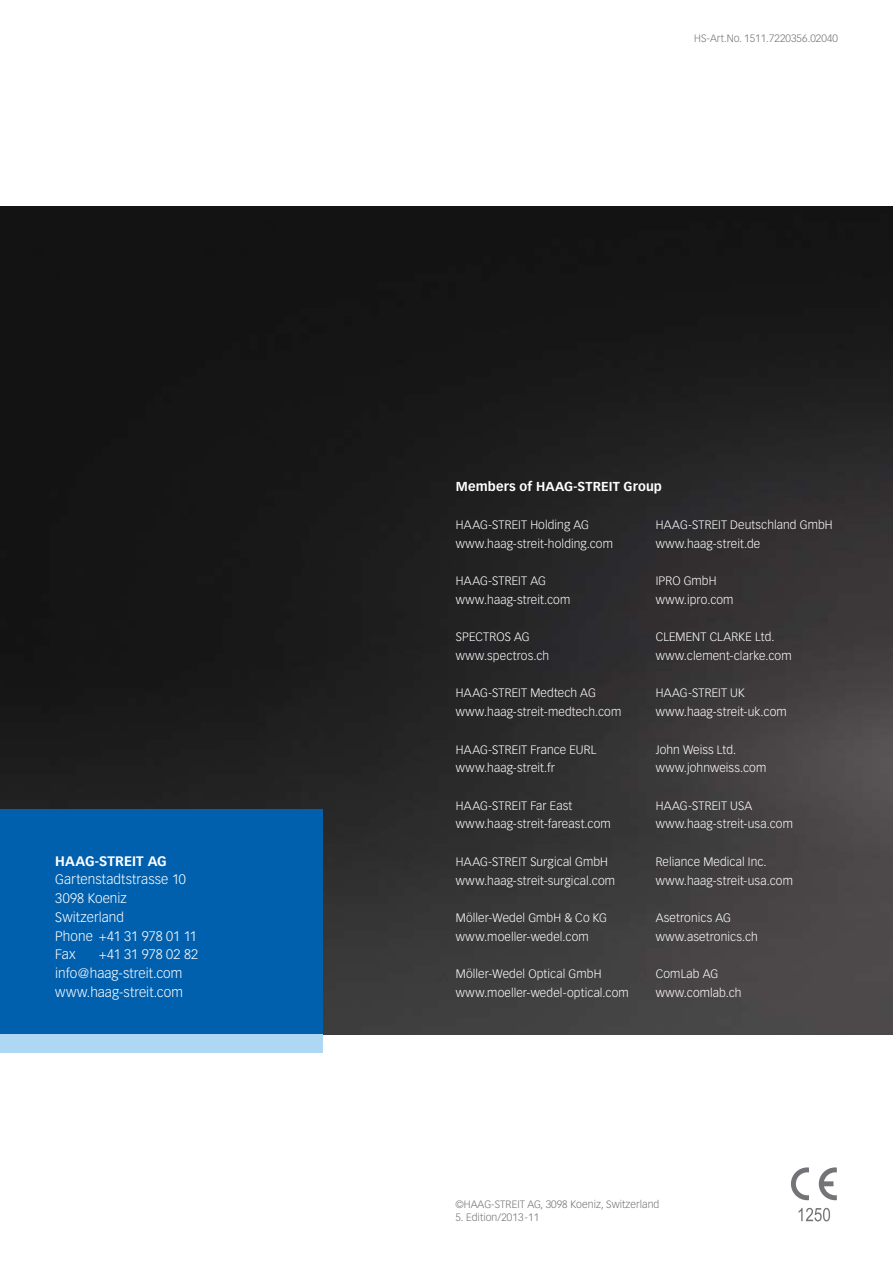
<style>
.page{position:relative;width:893px;height:1263px;background:#fff}
.page>*{position:absolute;margin:0;border:0;box-sizing:border-box;transform-origin:0 0}
.t1{font:300 13.5px/18.8px "Vectora LH";letter-spacing:.005em;color:#fff}
.t2{font:700 13.5px "Vectora LH";letter-spacing:.005em;color:#fff}
.t3{font:700 12.75px "Vectora LH";letter-spacing:.01em;color:#fff}
.t4{font:300 12px/18.8px "Vectora LH";letter-spacing:.01em;color:#fff}
.t5{font:300 10.5px "Vectora LH";letter-spacing:.005em;color:#747378}
</style>
<div class="page">
<img style="left:0;top:207px;width:893px;height:827px">
<div style="left:0;top:810px;width:323px;height:224px;background:#0060ae"></div>
<div style="left:0;top:1034px;width:323px;height:19px;background:#aed7f3"></div>
<svg style="left:798px;top:1208px;width:32px;height:13px"></svg>
<svg style="left:791px;top:1167px;width:18px;height:33px"></svg>
<svg style="left:819px;top:1167px;width:18px;height:33px"></svg>
<p class="t2" style="left:55px;top:853px;width:112px">HAAG-STREIT AG</p>
<p class="t1" style="left:55px;top:870px;width:143px">Gartenstadtstrasse 10<br>3098 Koeniz<br>Switzerland<br>Phone +41 31 978 01 11<br>Fax</p>
<p class="t1" style="left:55px;top:945px;width:144px;text-indent:43px">+41 31 978 02 82 info@haag-streit.com www.haag-streit.com</p>
<p class="t5" style="left:694px;top:32px;width:145px">HS-Art.No. 1511.7220356.02040</p>
<p class="t3" style="left:456px;top:479px;width:208px">Members of HAAG-STREIT Group</p>
<p class="t4" style="left:456px;top:515px;width:159px">HAAG-STREIT Holding AG www.haag-streit-holding.com</p>
<p class="t4" style="left:456px;top:572px;width:116px">HAAG-STREIT AG www.haag-streit.com</p>
<p class="t4" style="left:456px;top:628px;width:95px">SPECTROS AG www.spectros.ch</p>
<p class="t4" style="left:456px;top:684px;width:167px">HAAG-STREIT M edtech AG www.haag-streit-medtech.com</p>
<p class="t4" style="left:456px;top:740px;width:135px">HAAG-STREIT France EURL www.haag-streit.fr</p>
<p class="t4" style="left:456px;top:796px;width:156px">HAAG-STREIT Far East www.haag-streit-fareast.com</p>
<p class="t4" style="left:456px;top:852px;width:161px">HAAG-STREIT Surgical GmbH www.haag-streit-surgical.com</p>
<p class="t4" style="left:456px;top:908px;width:153px">Möller-Wedel GmbH &amp; Co KG www.moeller-wedel.com</p>
<p class="t4" style="left:456px;top:964px;width:174px">Möller-Wedel Optical GmbH www.moeller-wedel-optical.com</p>
<p class="t4" style="left:656px;top:515px;width:178px">HAAG-STREIT Deutschland GmbH www.haag-streit.de</p>
<p class="t4" style="left:656px;top:572px;width:79px">IPRO GmbH www.ipro.com</p>
<p class="t4" style="left:656px;top:628px;width:137px">CLEMENT CLARKE Ltd. www.clement-clarke.com</p>
<p class="t4" style="left:656px;top:684px;width:133px">HAAG-STREIT UK www.haag-streit-uk.com</p>
<p class="t4" style="left:656px;top:740px;width:112px">John Weiss Ltd. www.johnweiss.com</p>
<p class="t4" style="left:656px;top:796px;width:139px">HAAG-STREIT USA www.haag-streit-usa.com</p>
<p class="t4" style="left:656px;top:852px;width:139px">Reliance Medical Inc. www.haag-streit-usa.com</p>
<p class="t4" style="left:656px;top:908px;width:104px">Asetronics AG www.asetronics.ch</p>
<p class="t4" style="left:656px;top:964px;width:87px">ComLab AG www.comlab.ch</p>
<p class="t5" style="left:455px;top:1198px;width:206px">©HAAG-STREIT AG, 3098 Koeniz, Switzerland</p>
<p class="t5" style="left:455px;top:1211px;width:85px">5. Edition/2013 -11</p>
</div>
